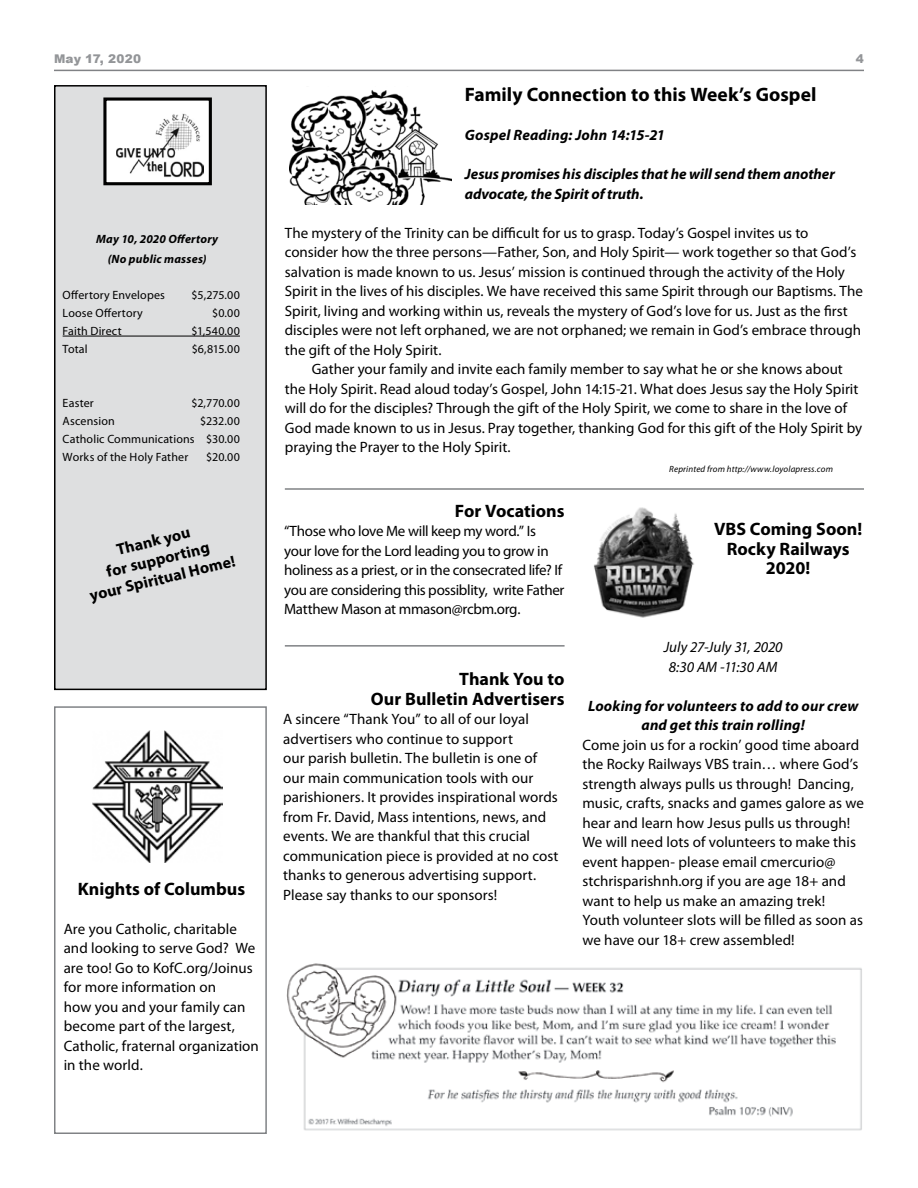
<style>
.page{position:relative;width:918px;height:1188px;background:#fff}
.page>*{position:absolute;margin:0;border:0;box-sizing:border-box;transform-origin:0 0}
.t1{font:700 19.5px "Myriad Pro";color:#000}
.t2{font:700 18px/19.5px "Myriad Pro";color:#000;text-align:center}
.t3{font:700 16.05px/19.2px "Myriad Pro";color:#000;text-align:center}
.t4{font:15px/19.5px "Myriad Pro";color:#000}
.t5{font:15px/19.5px "Myriad Pro";letter-spacing:-.02em;color:#000}
.t6{font:italic 700 15px/19.5px "Myriad Pro";color:#000;text-align:center}
.t7{font:italic 15px/19.5px "Myriad Pro";color:#000;text-align:center}
.t8{font:12px/18px "Myriad Pro";letter-spacing:.015em;color:#000;text-align:justify}
.t9{font:italic 700 12px/19.5px "Myriad Pro";letter-spacing:.02em;color:#000;text-align:center}
.t10{font:900 12px "Arial";letter-spacing:.025em;color:#939598}
.t11{font:italic 9px "Myriad Pro";letter-spacing:.02em;color:#000}
</style>
<div class="page">
<hr style="left:54px;top:70px;width:810px;height:1px;background:#808285">
<img style="left:593px;top:507px;width:101px;height:111px">
<img style="left:92px;top:730px;width:130px;height:132px">
<div style="left:54px;top:706px;width:213px;height:428px;border:2px solid #808285"></div>
<div style="left:55px;top:86px;width:211px;height:603px;background:#dedfe0"></div>
<div style="left:54px;top:85px;width:213px;height:605px;border:2px solid #000"></div>
<div style="left:105px;top:99px;width:105px;height:85px;background:#fff"></div>
<div style="left:103px;top:97px;width:109px;height:88px;border:3px solid #000"></div>
<img style="left:116px;top:113px;width:87px;height:65px">
<hr style="left:63px;top:336px;width:177px;height:1px;background:#000">
<img style="left:286px;top:963px;width:576px;height:168px">
<div style="left:625px;top:979px;width:92px;height:22px;background:#fff"></div>
<img style="left:290px;top:90px;width:161px;height:115px">
<hr style="left:285px;top:488px;width:579px;height:2px;background:#808285">
<hr style="left:285px;top:645px;width:280px;height:2px;background:#808285">
<p class="t10" style="left:54px;top:50px;width:89px">May 17, 2020</p>
<p class="t9" style="left:96px;top:229px;width:124px">May 10, 2020 Offertory (No public masses)</p>
<p class="t8" style="left:63px;top:286px;width:104px">Offertory Envelopes</p>
<p class="t8" style="left:192px;top:286px;width:50px">$5,275.00</p>
<p class="t8" style="left:63px;top:304px;width:82px">Loose Offertory</p>
<p class="t8" style="left:212px;top:304px;width:29px">$0.00</p>
<p class="t8" style="left:63px;top:322px;width:61px">Faith Direct</p>
<p class="t8" style="left:191px;top:322px;width:50px">$1,540.00</p>
<p class="t8" style="left:63px;top:340px;width:27px">Total</p>
<p class="t8" style="left:192px;top:340px;width:50px">$6,815.00</p>
<p class="t8" style="left:63px;top:394px;width:33px">Easter</p>
<p class="t8" style="left:191px;top:394px;width:50px">$2,770.00</p>
<p class="t8" style="left:63px;top:412px;width:54px">Ascension</p>
<p class="t8" style="left:63px;top:412px;width:179px;text-indent:137px">$232.00<br>Catholic Communications $30.00<br>Works of the Holy Father</p>
<p class="t8" style="left:206px;top:448px;width:35px">$20.00</p>
<p class="t3" style="left:78px;top:549px;width:151px;rotate:-14deg">Thank you<br>for supporting<br>your Spiritual Home!</p>
<p class="t2" style="left:78px;top:878px;width:169px">Knights of Columbus</p>
<p class="t4" style="left:64px;top:919px;width:197px">Are you Catholic, charitable and looking to serve God? We are too! Go to KofC.org/Joinus for more information on<br>how you and your family can become part of the largest,<br>Catholic, fraternal organization in the world.</p>
<p class="t10" style="left:856px;top:50px;width:10px">4</p>
<h1 class="t1" style="left:465px;top:82px;width:353px">Family Connection to this Week’s Gospel</h1>
<p class="t6" style="left:465px;top:125px;width:202px">Gospel Reading: John 14:15-21</p>
<p class="t6" style="left:465px;top:164px;width:372px;text-align:left">Jesus promises his disciples that he will send them another advocate, the Spirit of truth.</p>
<p class="t4" style="left:285px;top:223px;width:580px">The mystery of the Trinity can be difficult for us to grasp. Today’s Gospel invites us to consider how the three persons—Father, Son, and Holy Spirit— work together so that God’s salvation is made known to us. Jesus’ mission is continued through the activity of the Holy Spirit in the lives of his disciples. We have received this same Spirit through our Baptisms. The Spirit, living and working within us, reveals the mystery of God’s love for us. Just as the first disciples were not left orphaned, we are not orphaned; we remain in God’s embrace through the gift of the Holy Spirit.</p>
<p class="t4" style="left:285px;top:359px;width:579px;text-indent:27px">Gather your family and invite each family member to say what he or she knows about the Holy Spirit. Read aloud today’s Gospel, John 14:15-21. What does Jesus say the Holy Spirit will do for the disciples? Through the gift of the Holy Spirit, we come to share in the love of God made known to us in Jesus. Pray together, thanking God for this gift of the Holy Spirit by praying the Prayer to the Holy Spirit.</p>
<p class="t11" style="left:669px;top:463px;width:165px">Reprinted from http://www.loyolapress.com</p>
<p class="t2" style="left:455px;top:501px;width:111px">For Vocations</p>
<p class="t5" style="left:284px;top:521px;width:282px">“Those who love Me will keep my word.” Is your love for the Lord leading you to grow in holiness as a priest, or in the consecrated life? If you are considering this possiblity, write Father Matthew Mason at mmason@rcbm.org.</p>
<p class="t2" style="left:714px;top:519px;width:150px">VBS Coming Soon!<br>Rocky Railways<br>2020!</p>
<p class="t2" style="left:371px;top:669px;width:195px;text-align:right">Thank You to<br>Our Bulletin Advertisers</p>
<p class="t4" style="left:283px;top:709px;width:277px">A sincere “Thank You” to all of our loyal advertisers who continue to support<br>our parish bulletin. The bulletin is one of our main communication tools with our parishioners. It provides inspirational words from Fr. David, Mass intentions, news, and events. We are thankful that this crucial communication piece is provided at no cost thanks to generous advertising support.<br>Please say thanks to our sponsors!</p>
<p class="t7" style="left:664px;top:637px;width:120px">July 27-July 31, 2020<br>8:30 AM -11:30 AM</p>
<p class="t6" style="left:588px;top:695px;width:272px">Looking for volunteers to add to our crew and get this train rolling!</p>
<p class="t4" style="left:582px;top:735px;width:283px">Come join us for a rockin’ good time aboard the Rocky Railways VBS train… where God’s strength always pulls us through! Dancing, music, crafts, snacks and games galore as we hear and learn how Jesus pulls us through!<br>We will need lots of volunteers to make this event happen- please email cmercurio@ stchrisparishnh.org if you are age 18+ and want to help us make an amazing trek!<br>Youth volunteer slots will be filled as soon as we have our 18+ crew assembled!</p>
</div>
